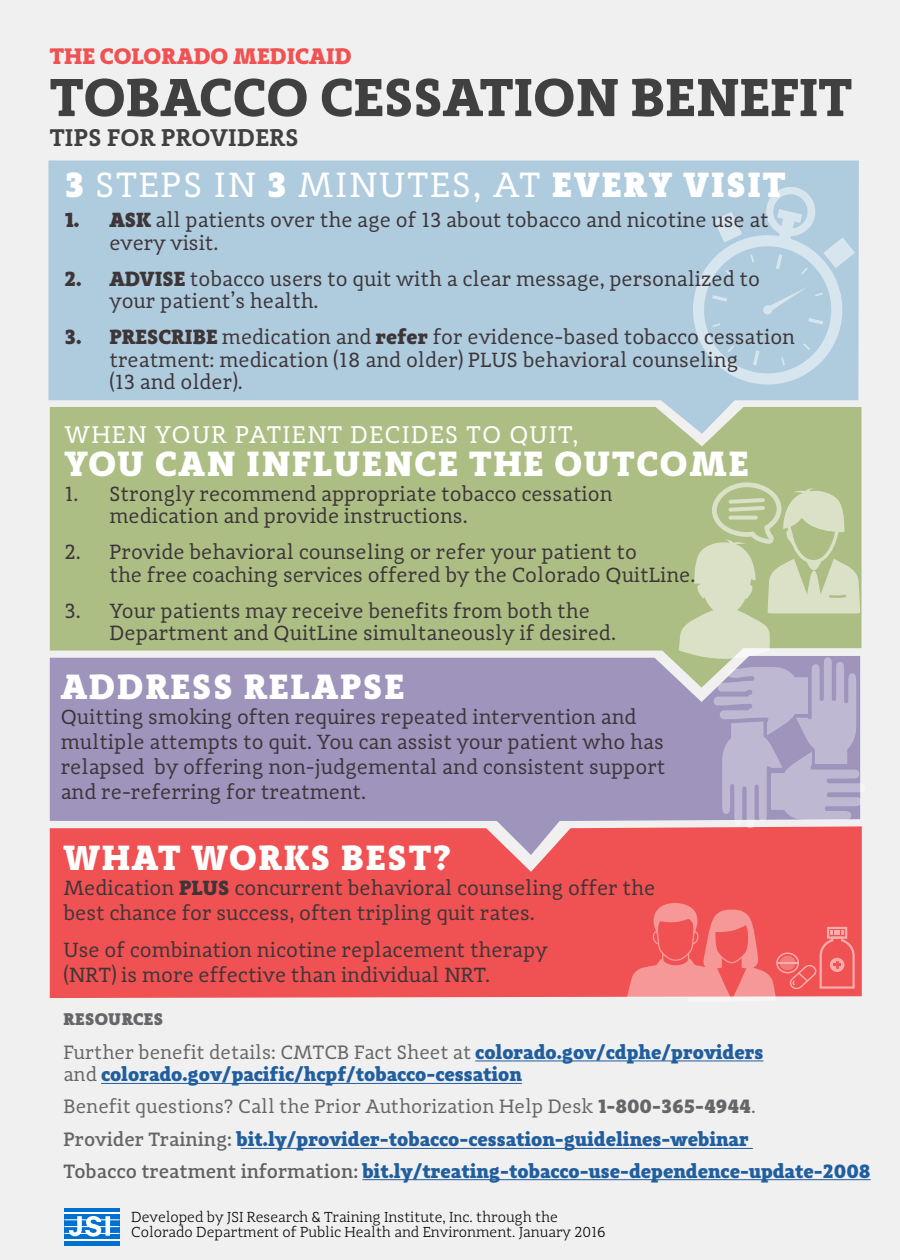
<style>
.page{position:relative;width:900px;height:1260px;background:#f0f0f0}
.page>*{position:absolute;margin:0;border:0;box-sizing:border-box;transform-origin:0 0}
.t1{font:700 55.25px "Adagio Slab";color:#404040}
.t2{font:900 36.25px "Adagio Slab";letter-spacing:.05em;color:#fff}
.t3{font:36.25px "Adagio Slab";letter-spacing:.05em;color:#fff}
.t4{font:25px "Adagio Slab";letter-spacing:.05em;color:#fff}
.t5{font:600 25px "Adagio Slab";letter-spacing:.01em;color:#404040}
.t6{font:900 23.25px "Adagio Slab";color:#f05152}
.t7{font:21.25px/22.5px "Adagio Slab";color:#3d3639}
.t8{font:900 20px/22.5px "Adagio Slab";color:#215e9e}
.t9{font:800 17.5px "Adagio Slab";letter-spacing:.025em;color:#656669}
.t10{font:300 15px/15px "Adagio Slab";color:#000}
.s1{font-weight:800}
.s2{font-weight:900}
.s3{font-weight:400;color:#656669}
.s4{color:#656669}
.s5{font-weight:500;color:#656669}
.s6{font-weight:500;color:#5f6062}
</style>
<div class="page">
<div style="left:50px;top:688px;width:629px;height:138px;background:#9f94bc"></div>
<svg style="left:50px;top:407px;width:812px;height:281px;background:#adba8e"></svg>
<svg style="left:48px;top:160px;width:811px;height:274px;background:#b0cad5"></svg>
<div style="left:50px;top:826px;width:812px;height:172px;background:#f05152"></div>
<hr style="left:475px;top:1060px;width:288px;height:1px;background:#215e9e">
<hr style="left:101px;top:1083px;width:421px;height:1px;background:#215e9e">
<hr style="left:241px;top:1148px;width:512px;height:1px;background:#215e9e">
<hr style="left:362px;top:1179px;width:509px;height:1px;background:#215e9e">
<svg style="left:64px;top:1208px;width:56px;height:37px"></svg>
<svg style="left:64px;top:1216px;width:56px;height:21px"></svg>
<hr style="left:64px;top:1213px;width:56px;height:1px;background:#fff">
<hr style="left:64px;top:1240px;width:56px;height:1px;background:#fff">
<svg style="left:690px;top:184px;width:165px;height:203px;background:#b8d0e1"></svg>
<svg style="left:627px;top:903px;width:228px;height:95px;background:#f26b6c"></svg>
<svg style="left:679px;top:482px;width:183px;height:347px;background:#bcbdb6"></svg>
<p class="t6" style="left:50px;top:40px;width:303px">THE COLORADO MEDICAID</p>
<h1 class="t1" style="left:50px;top:61px;width:804px">TOBACCO CESSATION BENEFIT</h1>
<p class="t5" style="left:50px;top:121px;width:250px">TIPS FOR PROVIDERS</p>
<h2 class="t3" style="left:64px;top:162px;width:723px"><span class="s1">3</span> STEPS IN <span class="s1">3</span> MINUTES, AT <span class="s1">EVERY VISIT</span></h2>
<p class="t7" style="left:109px;top:209px;width:661px;text-indent:-45px"><span class="s1">1. ASK</span> all patients over the age of 13 about tobacco and nicotine use at every visit.</p>
<p class="t7" style="left:109px;top:268px;width:652px;text-indent:-45px"><span class="s2">2. ADVISE</span> tobacco users to quit with a clear message, personalized to your patient’s health.</p>
<p class="t7" style="left:109px;top:326px;width:687px;text-indent:-45px"><span class="s2">3. PRESCRIBE</span> medication and <span class="s2">refer</span> for evidence-based tobacco cessation treatment: medication (18 and older) PLUS behavioral counseling<br>(13 and older).</p>
<p class="t4" style="left:64px;top:419px;width:515px">WHEN YOUR PATIENT DECIDES TO QUIT,</p>
<h2 class="t2" style="left:64px;top:439px;width:686px">YOU CAN INFLUENCE THE OUTCOME</h2>
<p class="t7" style="left:109px;top:482px;width:505px;text-indent:-45px">1. Strongly recommend appropriate tobacco cessation medication and provide instructions.</p>
<p class="t7" style="left:109px;top:541px;width:587px;text-indent:-45px">2. Provide behavioral counseling or refer your patient to<br>the free coaching services offered by the Colorado QuitLine.</p>
<p class="t7" style="left:109px;top:600px;width:508px;text-indent:-45px">3. Your patients may receive benefits from both the<br>Department and QuitLine simultaneously if desired.</p>
<h2 class="t2" style="left:61px;top:662px;width:345px">ADDRESS RELAPSE</h2>
<p class="t7" style="left:61px;top:704px;width:606px;line-height:25px">Quitting smoking often requires repeated intervention and multiple attempts to quit. You can assist your patient who has relapsed by offering non-judgemental and consistent support and re-referring for treatment.</p>
<h2 class="t2" style="left:63px;top:834px;width:389px">WHAT WORKS BEST?</h2>
<p class="t7" style="left:63px;top:876px;width:593px;line-height:25px">Medication <span class="s2">PLUS</span> concurrent behavioral counseling offer the best chance for success, often tripling quit rates.</p>
<p class="t7" style="left:63px;top:937px;width:486px;line-height:25px">Use of combination nicotine replacement therapy (NRT) is more effective than individual NRT.</p>
<p class="t9" style="left:63px;top:1007px;width:101px">RESOURCES</p>
<p class="t8" style="left:63px;top:1041px;width:702px"><span class="s3">Further benefit details: CMTCB Fact Sheet at</span> colorado.gov/cdphe/providers <span class="s3">and</span> colorado.gov/pacific/hcpf/tobacco-cessation</p>
<p class="t8" style="left:63px;top:1089px;width:694px;line-height:33.8px"><span class="s3">Benefit questions? Call the Prior Authorization Help Desk</span> <span class="s4">1-800-365-4944</span><span class="s3">.<br></span><span class="s5">Provider Training:</span> bit.ly/provider-tobacco-cessation-guidelines-webinar</p>
<p class="t8" style="left:63px;top:1160px;width:809px"><span class="s6">Tobacco treatment information:</span> bit.ly/treating-tobacco-use-dependence-update-2008</p>
<p class="t10" style="left:131px;top:1209px;width:476px">Developed by JSI Research &amp; Training Institute, Inc. through the<br>Colorado Department of Public Health and Environment. January 2016</p>
</div>
